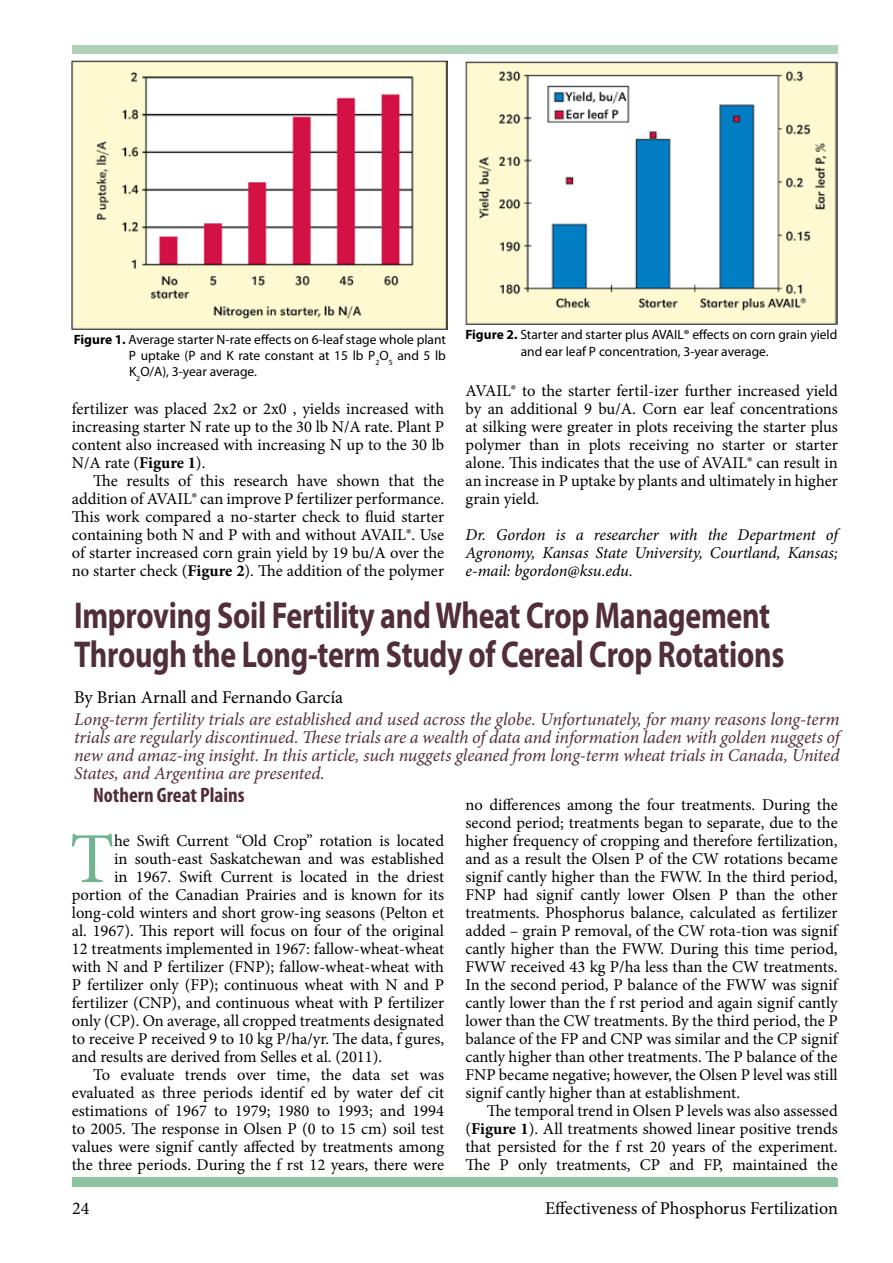
<style>
.page{position:relative;width:893px;height:1263px;background:#fff}
.page>*{position:absolute;margin:0;border:0;box-sizing:border-box;transform-origin:0 0}
.t1{font:71.85px "Minion Pro";color:#71b491}
.t2{font:700 37.5px/39px "Myriad Pro";letter-spacing:-.01em;color:#512e39;scale:.8 1}
.t3{font:700 condensed 21px "Myriad Pro";color:#512e39}
.t4{font:italic 18px/18px "Minion Pro";letter-spacing:-.01em;color:#512e39;text-align:justify}
.t5{font:18px "Minion Pro";color:#000}
.t6{font:16.5px/18px "Minion Pro";color:#000;text-align:justify}
.t7{font:italic 16.5px/18px "Minion Pro";letter-spacing:-.01em;color:#000;text-align:justify}
.t8{font:13.5px/16.2px "Myriad Pro";color:#000;text-align:justify}
.s1{font-weight:700}
</style>
<div class="page">
<div style="left:73px;top:45px;width:764px;height:9px;background:#b0d2b8"></div>
<div style="left:72px;top:1178px;width:766px;height:8px;background:#8bc5a0"></div>
<img style="left:72px;top:60px;width:376px;height:270px">
<img style="left:466px;top:61px;width:372px;height:264px">
<p class="t8" style="left:129px;top:331px;width:319px;text-indent:-55px"><span class="s1">Figure 1.</span> Average starter N-rate effects on 6-leaf stage whole plant P uptake (P and K rate constant at 15 lb P<sub>2</sub>O<sub>5</sub> and 5 lb K<sub>2</sub>O/A), 3-year average.</p>
<p class="t8" style="left:521px;top:326px;width:318px;text-indent:-55px"><span class="s1">Figure 2.</span> Starter and starter plus AVAIL® effects on corn grain yield and ear leaf P concentration, 3-year average.</p>
<p class="t6" style="left:72px;top:400px;width:374px">fertilizer was placed 2x2 or 2x0 , yields increased with increasing starter N rate up to the 30 lb N/A rate. Plant P content also increased with increasing N up to the 30 lb N/A rate (<span class="s1">Figure 1</span>).</p>
<p class="t6" style="left:72px;top:472px;width:374px;text-indent:21px">The results of this research have shown that the addition of AVAIL® can improve P fertilizer performance.<br>This work compared a no-starter check to fluid starter containing both N and P with and without AVAIL®. Use of starter increased corn grain yield by 19 bu/A over the no starter check (<span class="s1">Figure 2</span>). The addition of the polymer</p>
<p class="t6" style="left:466px;top:382px;width:374px">AVAIL® to the starter fertil-izer further increased yield by an additional 9 bu/A. Corn ear leaf concentrations at silking were greater in plots receiving the starter plus polymer than in plots receiving no starter or starter alone. This indicates that the use of AVAIL® can result in an increase in P uptake by plants and ultimately in higher grain yield.</p>
<p class="t7" style="left:466px;top:526px;width:374px">Dr. Gordon is a researcher with the Department of Agronomy, Kansas State University, Courtland, Kansas; e-mail: bgordon@ksu.edu.</p>
<h2 class="t2" style="left:74px;top:594px;width:889px">Improving Soil Fertility and Wheat Crop Management<br>Through the Long-term Study of Cereal Crop Rotations</h2>
<p class="t5" style="left:74px;top:685px;width:271px">By Brian Arnall and Fernando García</p>
<p class="t4" style="left:74px;top:710px;width:767px">Long-term fertility trials are established and used across the globe. Unfortunately, for many reasons long-term trials are regularly discontinued. These trials are a wealth of data and information laden with golden nuggets of new and amaz-ing insight. In this article, such nuggets gleaned from long-term wheat trials in Canada, United States, and Argentina are presented.</p>
<p class="t3" style="left:93px;top:782px;width:153px">Nothern Great Plains</p>
<h1 class="t1" style="left:70px;top:811px;width:46px">T</h1>
<p class="t6" style="left:114px;top:832px;width:331px">he Swift Current “Old Crop” rotation is located</p>
<p class="t6" style="left:465px;top:796px;width:374px">no differences among the four treatments. During the second period; treatments began to separate, due to the higher frequency of cropping and therefore fertilization, and as a result the Olsen P of the CW rotations became signif cantly higher than the FWW. In the third period, FNP had signif cantly lower Olsen P than the other treatments. Phosphorus balance, calculated as fertilizer added – grain P removal, of the CW rota-tion was signif cantly higher than the FWW. During this time period, FWW received 43 kg P/ha less than the CW treatments.<br>In the second period, P balance of the FWW was signif cantly lower than the f rst period and again signif cantly lower than the CW treatments. By the third period, the P balance of the FP and CNP was similar and the CP signif cantly higher than other treatments. The P balance of the FNP became negative; however, the Olsen P level was still signif cantly higher than at establishment.</p>
<p class="t6" style="left:465px;top:1102px;width:374px;text-indent:21px">The temporal trend in Olsen P levels was also assessed (<span class="s1">Figure 1</span>). All treatments showed linear positive trends that persisted for the f rst 20 years of the experiment.<br>The P only treatments, CP and FP, maintained the</p>
<p class="t6" style="left:114px;top:850px;width:331px">in south-east Saskatchewan and was established</p>
<p class="t6" style="left:114px;top:868px;width:331px">in 1967. Swift Current is located in the driest</p>
<p class="t6" style="left:72px;top:886px;width:374px">portion of the Canadian Prairies and is known for its</p>
<p class="t6" style="left:72px;top:904px;width:374px">long-cold winters and short grow-ing seasons (Pelton et</p>
<p class="t6" style="left:72px;top:922px;width:374px">al. 1967). This report will focus on four of the original</p>
<p class="t6" style="left:72px;top:940px;width:374px">12 treatments implemented in 1967: fallow-wheat-wheat</p>
<p class="t6" style="left:72px;top:958px;width:374px">with N and P fertilizer (FNP); fallow-wheat-wheat with</p>
<p class="t6" style="left:72px;top:976px;width:374px">P fertilizer only (FP); continuous wheat with N and P</p>
<p class="t6" style="left:72px;top:994px;width:374px">fertilizer (CNP), and continuous wheat with P fertilizer</p>
<p class="t6" style="left:72px;top:1012px;width:374px">only (CP). On average, all cropped treatments designated</p>
<p class="t6" style="left:72px;top:1030px;width:374px">to receive P received 9 to 10 kg P/ha/yr. The data, f gures,</p>
<p class="t6" style="left:72px;top:1048px;width:312px">and results are derived from Selles et al. (2011).</p>
<p class="t6" style="left:93px;top:1066px;width:353px">To evaluate trends over time, the data set was</p>
<p class="t6" style="left:72px;top:1084px;width:374px">evaluated as three periods identif ed by water def cit</p>
<p class="t6" style="left:72px;top:1102px;width:374px">estimations of 1967 to 1979; 1980 to 1993; and 1994</p>
<p class="t6" style="left:72px;top:1120px;width:374px">to 2005. The response in Olsen P (0 to 15 cm) soil test</p>
<p class="t6" style="left:72px;top:1138px;width:374px">values were signif cantly affected by treatments among</p>
<p class="t6" style="left:72px;top:1156px;width:374px">the three periods. During the f rst 12 years, there were</p>
<p class="t5" style="left:72px;top:1196px;width:19px">24</p>
<p class="t5" style="left:545px;top:1196px;width:294px">Effectiveness of Phosphorus Fertilization</p>
</div>
